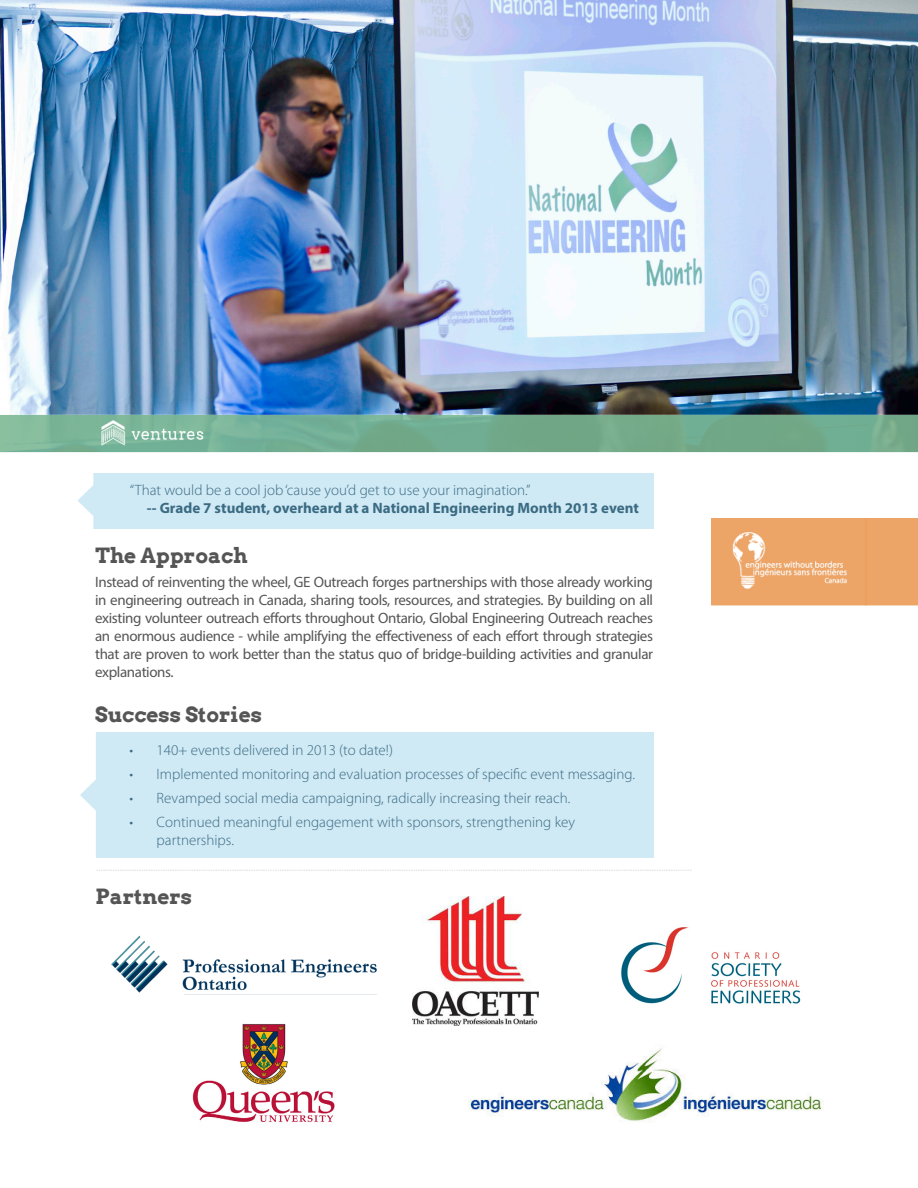
<style>
.page{position:relative;width:918px;height:1188px;background:#fff}
.page>*{position:absolute;margin:0;border:0;box-sizing:border-box;transform-origin:0 0}
.t1{font:700 21px "Arvo";color:#555}
.t2{font:15px/18px "Myriad Pro";letter-spacing:-.025em;color:#555;text-align:justify}
.t3{font:300 15px/18px "Myriad Pro";color:#3b6b82}
.t4{font:700 15px "Myriad Pro";color:#3b6b82}
</style>
<div class="page">
<img style="left:711px;top:518px;width:207px;height:88px">
<img style="left:0;top:0;width:917px;height:404px">
<img style="left:0;top:404px;width:917px;height:49px">
<img style="left:95px;top:415px;width:118px;height:38px">
<img style="left:96px;top:869px;width:595px;height:2px">
<img style="left:111px;top:935px;width:266px;height:58px">
<img style="left:412px;top:896px;width:127px;height:129px">
<img style="left:622px;top:928px;width:179px;height:76px">
<img style="left:468px;top:1048px;width:356px;height:75px">
<img style="left:192px;top:1024px;width:143px;height:98px">
<p class="t3" style="left:130px;top:481px;width:402px">“That would be a cool job ‘cause you’d get to use your imagination.”</p>
<p class="t4" style="left:147px;top:499px;width:494px">-- Grade 7 student, overheard at a National Engineering Month 2013 event</p>
<p class="t1" style="left:95px;top:543px;width:154px">The Approach</p>
<p class="t2" style="left:95px;top:573px;width:560px">Instead of reinventing the wheel, GE Outreach forges partnerships with those already working in engineering outreach in Canada, sharing tools, resources, and strategies. By building on all existing volunteer outreach efforts throughout Ontario, Global Engineering Outreach reaches an enormous audience - while amplifying the effectiveness of each effort through strategies that are proven to work better than the status quo of bridge-building activities and granular explanations.</p>
<p class="t1" style="left:95px;top:701px;width:169px">Success Stories</p>
<p class="t3" style="left:130px;top:741px;width:265px">• 140+ events delivered in 2013 (to date!)</p>
<p class="t3" style="left:130px;top:765px;width:507px">• Implemented monitoring and evaluation processes of specific event messaging.</p>
<p class="t3" style="left:130px;top:789px;width:442px">• Revamped social media campaigning, radically increasing their reach.</p>
<p class="t3" style="left:157px;top:813px;width:420px;text-indent:-27px">• Continued meaningful engagement with sponsors, strengthening key partnerships.</p>
<p class="t1" style="left:95px;top:883px;width:98px">Partners</p>
</div>
